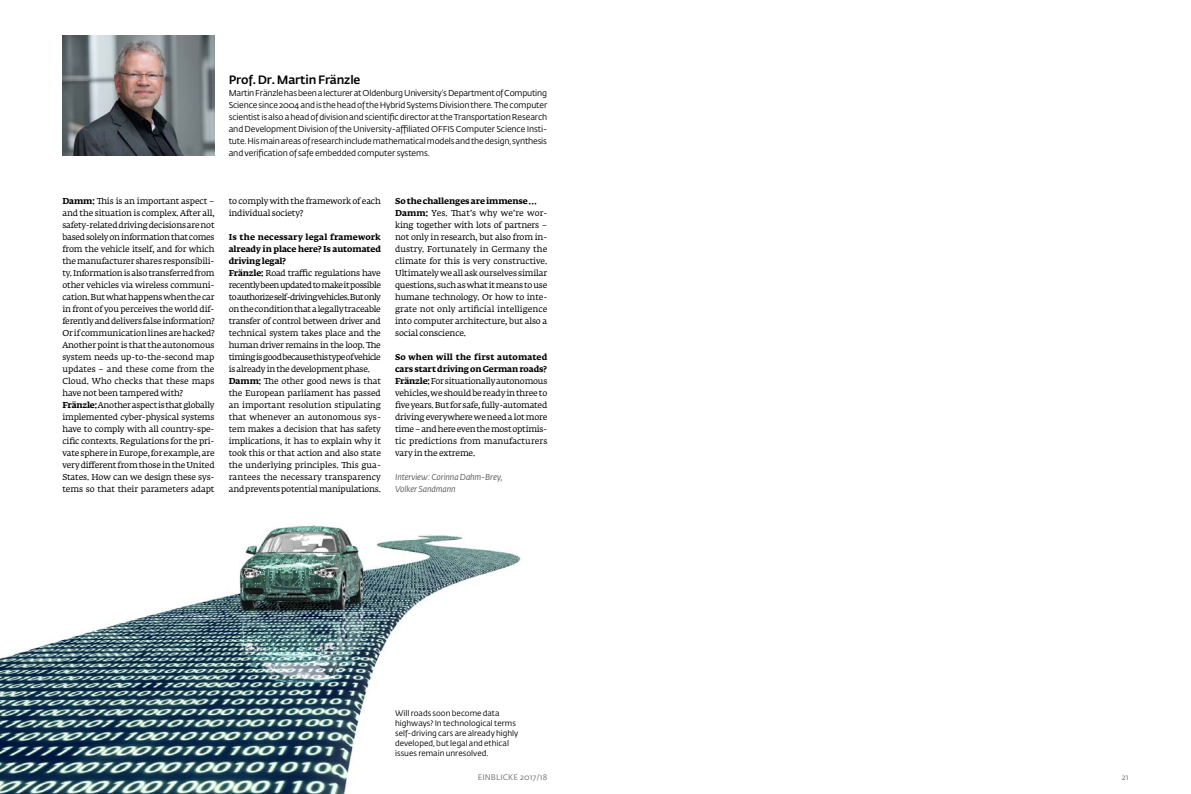
<style>
.page{position:relative;width:1191px;height:794px;background:#fff}
.page>*{position:absolute;margin:0;border:0;box-sizing:border-box;transform-origin:0 0}
.t1{font:500 12px "Fedra Sans Std";letter-spacing:-.01em;color:#000}
.t2{font:8.5px/12px "Fedra Serif A Std";letter-spacing:-.015em;color:#000}
.t3{font:8.5px/12px "Fedra Sans Std";letter-spacing:-.015em;color:#000;text-align:justify}
.t4{font:italic 8.5px/12px "Fedra Sans Std";letter-spacing:-.015em;color:#575756}
.t5{font:8px/10px "Fedra Sans Std";color:#000}
.t6{font:8px "Fedra Sans Std";letter-spacing:.015em;color:#706f6f}
.s1{font-weight:700}
</style>
<div class="page">
<img style="left:0;top:524px;width:521px;height:270px">
<img style="left:62px;top:36px;width:152px;height:120px">
<div style="left:463px;top:769px;width:87px;height:17px;background:#fff"></div>
<h1 class="t1" style="left:229px;top:73px;width:133px">Prof. Dr. Martin Fränzle</h1>
<p class="t3" style="left:229px;top:87px;width:320px">Martin Fränzle has been a lecturer at Oldenburg University’s Department of Computing Science since 2004 and is the head of the Hybrid Systems Division there. The computer scientist is also a head of division and scientific director at the Transportation Research and Development Division of the University-affiliated OFFIS Computer Science Insti&shy;tute. His main areas of research include mathematical models and the design, synthesis and verification of safe embedded computer systems.</p>
<p class="t2" style="left:62px;top:196px;width:154px"><span class="s1">Damm:</span> This is an important aspect – and the situation is complex. After all, safety-related driving decisions are not based solely on information that comes from the vehicle itself, and for which the manufacturer shares responsibili&shy;ty. Information is also transferred from other vehicles via wireless communi&shy;cation. But what happens when the car in front of you perceives the world dif&shy;ferently and delivers false information?<br>Or if communication lines are hacked?<br>Another point is that the autonomous system needs up-to-the-second map updates – and these come from the Cloud. Who checks that these maps have not been tampered with?<br><span class="s1">Fränzle:</span> Another aspect is that globally implemented cyber-physical systems have to comply with all country-spe&shy;cific contexts. Regulations for the pri&shy;vate sphere in Europe, for example, are very different from those in the United States. How can we design these sys&shy;tems so that their parameters adapt</p>
<p class="t2" style="left:229px;top:196px;width:154px">to comply with the framework of each individual society?</p>
<p class="t2" style="left:229px;top:232px;width:154px"><span class="s1">Is the necessary legal framework already in place here? Is automated driving legal?<br>Fränzle:</span> Road traffic regulations have recently been updated to make it possible to authorize self-driving vehicles. But only on the condition that a legally traceable transfer of control between driver and technical system takes place and the human driver remains in the loop. The timing is good because this type of vehicle is already in the development phase.<br><span class="s1">Damm:</span> The other good news is that the European parliament has passed an important resolution stipulating that whenever an autonomous sys&shy;tem makes a decision that has safety implications, it has to explain why it took this or that action and also state the underlying principles. This gua&shy;rantees the necessary transparency and prevents potential manipulations.</p>
<p class="t2" style="left:395px;top:196px;width:154px"><span class="s1">So the challenges are immense … Damm:</span> Yes. That’s why we’re wor&shy;king together with lots of partners – not only in research, but also from in&shy;dustry. Fortunately in Germany the climate for this is very constructive.<br>Ultimately we all ask ourselves similar questions, such as what it means to use humane technology. Or how to inte&shy;grate not only artificial intelligence into computer architecture, but also a social conscience.</p>
<p class="t2" style="left:395px;top:352px;width:154px;text-align:justify"><span class="s1">So when will the first automated cars start driving on German roads?<br>Fränzle:</span> For situationally autonomous vehicles, we should be ready in three to five years. But for safe, fully-automated driving everywhere we need a lot more time – and here even the most optimis&shy;tic predictions from manufacturers vary in the extreme.</p>
<p class="t4" style="left:395px;top:471px;width:109px">Interview: Corinna Dahm-Brey,<br>Volker Sandmann</p>
<p class="t5" style="left:395px;top:708px;width:125px">Will roads soon become data highways? In technological terms self-driving cars are already highly developed, but legal and ethical issues remain unresolved.</p>
<p class="t6" style="left:478px;top:772px;width:71px">EINBLICKE 2017/18</p>
<p class="t6" style="left:1121px;top:772px;width:8px">21</p>
</div>
